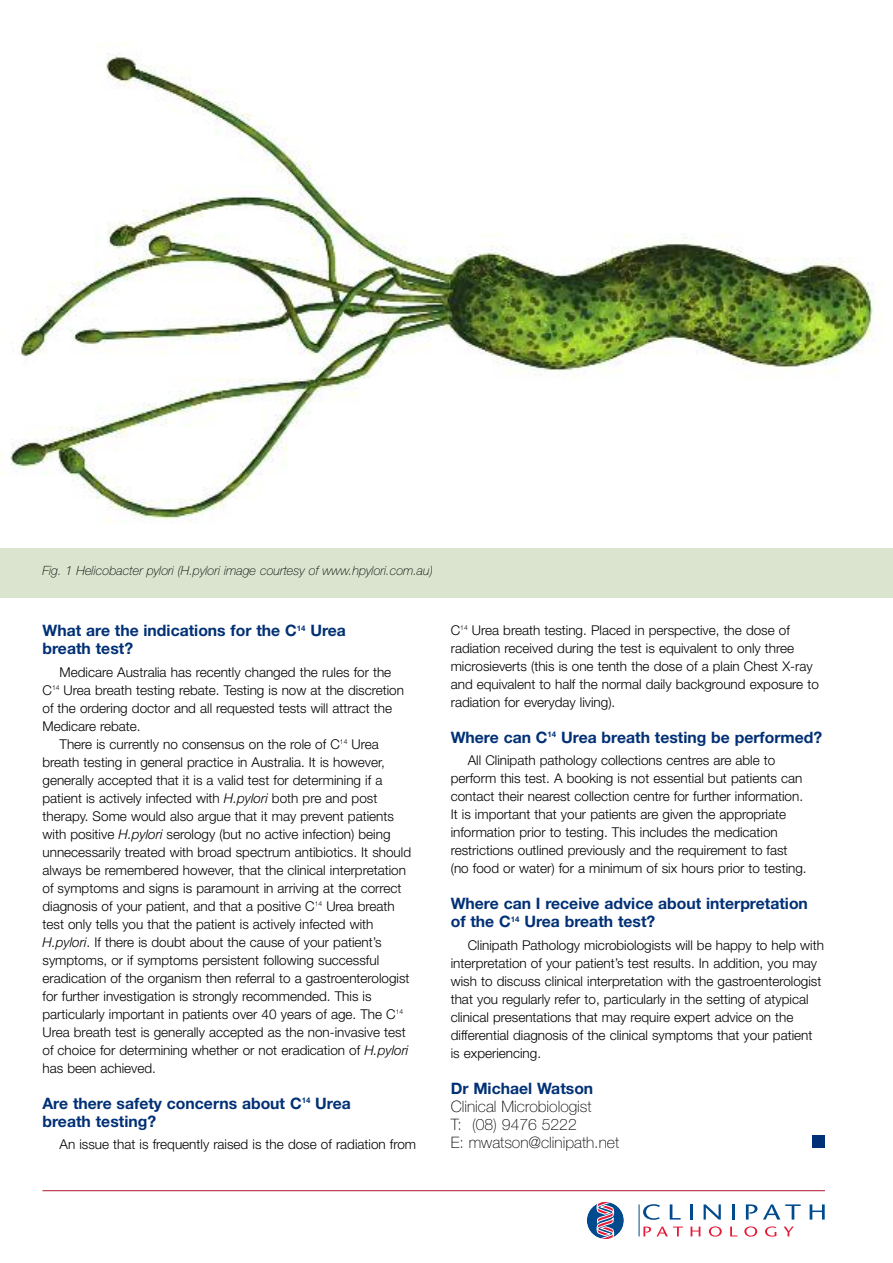
<style>
.page{position:relative;width:893px;height:1263px;background:#fff}
.page>*{position:absolute;margin:0;border:0;box-sizing:border-box;transform-origin:0 0}
.t1{font:700 15.75px/18px "Helvetica Neue";color:#003075}
.t2{font:100 15.75px/18px "Helvetica Neue";color:#000}
.t3{font:300 13.5px/18px "Helvetica Neue";color:#000}
.t4{font:italic 100 12.75px "Helvetica Neue";color:#000}
.s1{font-style:italic}
</style>
<div class="page">
<div style="left:0;top:549px;width:893px;height:49px;background:#dbe4cf"></div>
<img style="left:0;top:53px;width:875px;height:470px">
<hr style="left:639px;top:1204px;width:1px;height:32px;background:#004a8d">
<div style="left:587px;top:1202px;width:37px;height:37px;background:#004a8d;border-radius:50%"></div>
<svg style="left:597px;top:1202px;width:17px;height:37px"></svg>
<svg style="left:643px;top:1226px;width:40px;height:10px"></svg>
<svg style="left:691px;top:1226px;width:9px;height:10px"></svg>
<svg style="left:709px;top:1226px;width:13px;height:10px"></svg>
<svg style="left:730px;top:1226px;width:7px;height:10px"></svg>
<svg style="left:744px;top:1226px;width:13px;height:10px"></svg>
<svg style="left:765px;top:1226px;width:11px;height:10px"></svg>
<svg style="left:784px;top:1226px;width:10px;height:10px"></svg>
<svg style="left:643px;top:1204px;width:17px;height:16px"></svg>
<svg style="left:670px;top:1204px;width:11px;height:15px"></svg>
<svg style="left:690px;top:1204px;width:2px;height:15px"></svg>
<svg style="left:704px;top:1204px;width:17px;height:15px"></svg>
<hr style="left:732px;top:1204px;width:3px;height:15px;background:#004a8d">
<svg style="left:746px;top:1204px;width:11px;height:15px"></svg>
<svg style="left:763px;top:1204px;width:38px;height:15px"></svg>
<svg style="left:810px;top:1204px;width:15px;height:15px"></svg>
<hr style="left:43px;top:1190px;width:782px;height:1px;background:#ae1833">
<div style="left:812px;top:1135px;width:13px;height:13px;background:#003075"></div>
<p class="t4" style="left:43px;top:566px;width:392px">Fig. 1 Helicobacter pylori (H.pylori image courtesy of www.hpylori.com.au)</p>
<p class="t1" style="left:43px;top:623px;width:305px">What are the indications for the C<sup>14</sup> Urea breath test?</p>
<p class="t3" style="left:60px;top:664px;width:333px">Medicare Australia has recently changed the rules for the</p>
<p class="t3" style="left:43px;top:682px;width:363px">C<sup>14</sup> Urea breath testing rebate. Testing is now at the discretion</p>
<p class="t3" style="left:43px;top:700px;width:351px">of the ordering doctor and all requested tests will attract the</p>
<p class="t3" style="left:43px;top:718px;width:100px">Medicare rebate.</p>
<p class="t3" style="left:60px;top:736px;width:321px">There is currently no consensus on the role of C<sup>14</sup> Urea</p>
<p class="t3" style="left:43px;top:754px;width:344px">breath testing in general practice in Australia. It is however,</p>
<p class="t3" style="left:43px;top:772px;width:341px">generally accepted that it is a valid test for determining if a</p>
<p class="t3" style="left:43px;top:790px;width:336px">patient is actively infected with <span class="s1">H.pylori</span> both pre and post</p>
<p class="t3" style="left:43px;top:808px;width:353px">therapy. Some would also argue that it may prevent patients</p>
<p class="t3" style="left:43px;top:826px;width:349px">with positive <span class="s1">H.pylori</span> serology (but no active infection) being</p>
<p class="t3" style="left:43px;top:844px;width:370px">unnecessarily treated with broad spectrum antibiotics. It should</p>
<p class="t3" style="left:43px;top:862px;width:365px">always be remembered however, that the clinical interpretation</p>
<p class="t3" style="left:43px;top:880px;width:360px">of symptoms and signs is paramount in arriving at the correct</p>
<p class="t3" style="left:43px;top:898px;width:354px">diagnosis of your patient, and that a positive C<sup>14</sup> Urea breath</p>
<p class="t3" style="left:43px;top:916px;width:332px">test only tells you that the patient is actively infected with</p>
<p class="t3" style="left:43px;top:934px;width:340px"><span class="s1">H.pylori</span>. If there is doubt about the cause of your patient’s</p>
<p class="t3" style="left:43px;top:952px;width:338px">symptoms, or if symptoms persistent following successful</p>
<p class="t3" style="left:43px;top:970px;width:369px">eradication of the organism then referral to a gastroenterologist</p>
<p class="t3" style="left:43px;top:988px;width:331px">for further investigation is strongly recommended. This is</p>
<p class="t3" style="left:43px;top:1006px;width:362px">particularly important in patients over 40 years of age. The C<sup>14</sup></p>
<p class="t3" style="left:43px;top:1024px;width:365px">Urea breath test is generally accepted as the non-invasive test</p>
<p class="t3" style="left:43px;top:1042px;width:367px">of choice for determining whether or not eradication of <span class="s1">H.pylori</span></p>
<p class="t3" style="left:43px;top:1060px;width:115px">has been achieved.</p>
<p class="t1" style="left:43px;top:1096px;width:310px">Are there safety concerns about C<sup>14</sup> Urea breath testing?</p>
<p class="t3" style="left:60px;top:1137px;width:358px">An issue that is frequently raised is the dose of radiation from</p>
<p class="t3" style="left:451px;top:622px;width:370px">C<sup>14</sup> Urea breath testing. Placed in perspective, the dose of radiation received during the test is equivalent to only three microsieverts (this is one tenth the dose of a plain Chest X-ray and equivalent to half the normal daily background exposure to radiation for everyday living).</p>
<p class="t1" style="left:451px;top:729px;width:373px">Where can C<sup>14</sup> Urea breath testing be performed?</p>
<p class="t3" style="left:451px;top:753px;width:357px;text-indent:17px">All Clinipath pathology collections centres are able to perform this test. A booking is not essential but patients can contact their nearest collection centre for further information.<br>It is important that your patients are given the appropriate information prior to testing. This includes the medication restrictions outlined previously and the requirement to fast (no food or water) for a minimum of six hours prior to testing.</p>
<p class="t1" style="left:451px;top:896px;width:359px">Where can I receive advice about interpretation of the C<sup>14</sup> Urea breath test?</p>
<p class="t3" style="left:451px;top:937px;width:375px;text-indent:17px">Clinipath Pathology microbiologists will be happy to help with interpretation of your patient’s test results. In addition, you may wish to discuss clinical interpretation with the gastroenterologist that you regularly refer to, particularly in the setting of atypical clinical presentations that may require expert advice on the differential diagnosis of the clinical symptoms that your patient is experiencing.</p>
<p class="t1" style="left:451px;top:1080px;width:144px">Dr Michael Watson</p>
<p class="t2" style="left:451px;top:1099px;width:170px">Clinical Microbiologist<br>T: (08) 9476 5222<br>E: mwatson@clinipath.net</p>
</div>
